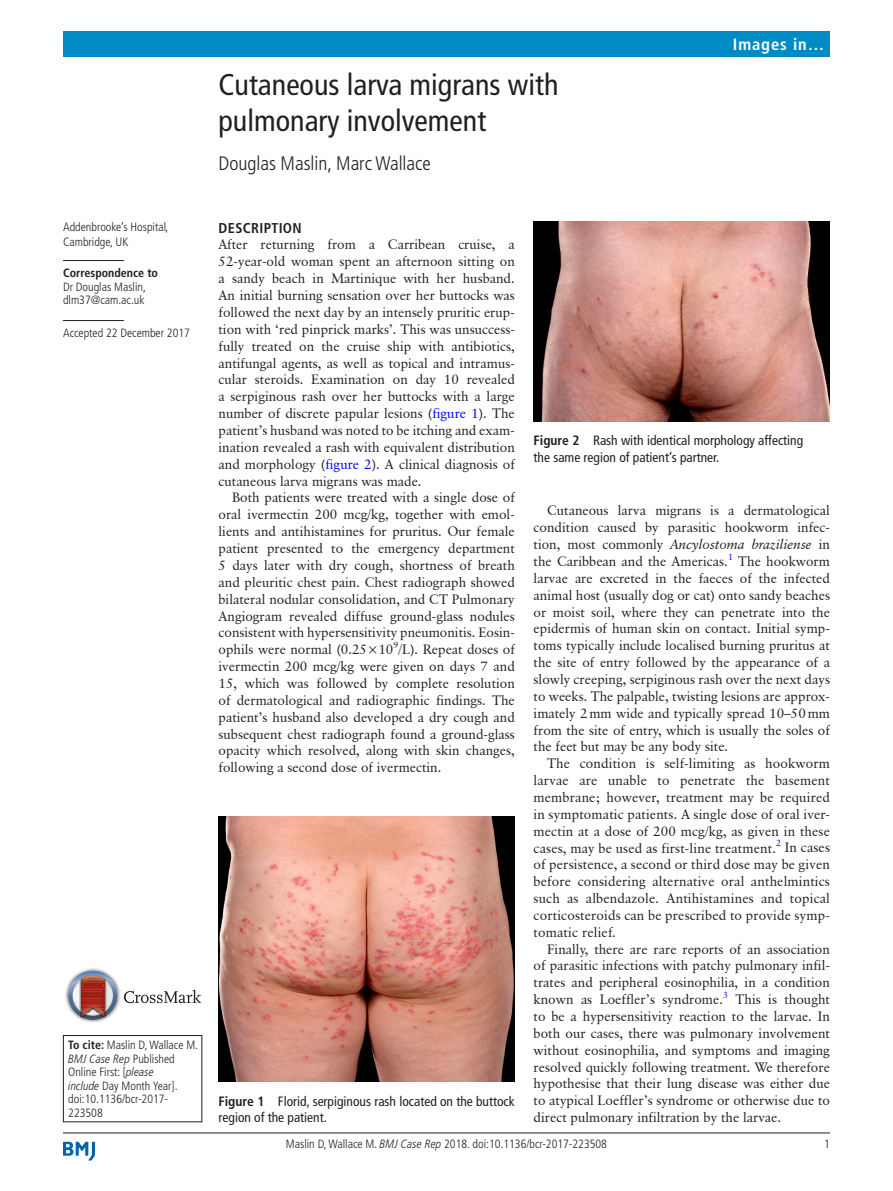
<style>
.page{position:relative;width:893px;height:1191px;background:#fff}
.page>*{position:absolute;margin:0;border:0;box-sizing:border-box;transform-origin:0 0}
.t1{font:condensed 30px/36px "Frutiger LT Pro";color:#231f20}
.t2{font:300 condensed 19.5px "Frutiger LT Pro";color:#231f20}
.t3{font:700 condensed 16.5px "Frutiger LT Std";letter-spacing:.055em;color:#fff}
.t4{font:700 condensed 14.25px "Frutiger LT Pro";letter-spacing:.025em;color:#231f20}
.t5{font:13.5px/16.8px "Classical Garamond BT";color:#231f20;text-align:justify}
.t6{font:condensed 13.5px/16.5px "Frutiger LT Pro";color:#231f20}
.t7{font:300 condensed 12px/13.5px "Frutiger LT Pro";color:#231f20}
.t8{font:700 condensed 12px "Frutiger LT Pro";color:#231f20}
.t9{font:9px "Classical Garamond BT";color:#00f}
.s1{font-weight:700}
.s2{font-style:italic}
.s3{color:#00f}
</style>
<div class="page">
<hr style="left:63px;top:1132px;width:767px;height:1px;background:#231f20">
<svg style="left:63px;top:1141px;width:32px;height:19px"></svg>
<div style="left:63px;top:31px;width:767px;height:25px;background:#008bc5"></div>
<div style="left:63px;top:1035px;width:139px;height:87px;border:1px solid #231f20"></div>
<hr style="left:63px;top:260px;width:61px;height:1px;background:#231f20">
<hr style="left:63px;top:320px;width:61px;height:1px;background:#231f20">
<img style="left:65px;top:968px;width:55px;height:54px">
<svg style="left:68px;top:970px;width:49px;height:49px;background:#a98689"></svg>
<svg style="left:124px;top:990px;width:77px;height:13px"></svg>
<img style="left:219px;top:816px;width:296px;height:265px">
<img style="left:534px;top:222px;width:296px;height:199px">
<p class="t7" style="left:63px;top:219px;width:107px;line-height:15px">Addenbrooke’s Hospital,<br>Cambridge, UK</p>
<p class="t8" style="left:63px;top:266px;width:97px">Correspondence to</p>
<p class="t7" style="left:63px;top:280px;width:84px">Dr Douglas Maslin, dlm37@cam.ac.uk</p>
<p class="t7" style="left:63px;top:327px;width:128px">Accepted 22 December 2017</p>
<p class="t7" style="left:68px;top:1038px;width:131px"><span class="s1">To cite:</span> Maslin D, Wallace M.<br><span class="s2">BMJ Case Rep</span> Published<br>Online First: [<span class="s2">please<br>include</span> Day Month Year]. doi:10.1136/bcr-2017-<br>223508</p>
<h1 class="t1" style="left:219px;top:66px;width:341px">Cutaneous larva migrans with pulmonary involvement</h1>
<h2 class="t2" style="left:219px;top:152px;width:214px">Douglas Maslin, Marc Wallace</h2>
<p class="t3" style="left:733px;top:34px;width:93px">Images in…</p>
<p class="t4" style="left:219px;top:219px;width:85px">Description</p>
<p class="t5" style="left:219px;top:236px;width:298px">After returning from a Carribean cruise, a 52-year-old woman spent an afternoon sitting on a sandy beach in Martinique with her husband.<br>An initial burning sensation over her buttocks was followed the next day by an intensely pruritic erup&shy;tion with ‘red pinprick marks’. This was unsuccess&shy;fully treated on the cruise ship with antibiotics, antifungal agents, as well as topical and intramus&shy;cular steroids. Examination on day 10 revealed a serpiginous rash over her buttocks with a large number of discrete papular lesions (<span class="s3">figure 1</span>). The patient’s husband was noted to be itching and exam&shy;ination revealed a rash with equivalent distribution and morphology (<span class="s3">figure 2</span>). A clinical diagnosis of cutaneous larva migrans was made.</p>
<p class="t5" style="left:219px;top:489px;width:298px;text-indent:14px">Both patients were treated with a single dose of oral ivermectin 200 mcg/kg, together with emol&shy;lients and antihistamines for pruritus. Our female patient presented to the emergency department 5 days later with dry cough, shortness of breath and pleuritic chest pain. Chest radiograph showed bilateral nodular consolidation, and CT Pulmonary Angiogram revealed diffuse ground-glass nodules consistent with hypersensitivity pneumonitis. Eosin&shy;ophils were normal (0.25×10<sup>9</sup>/L). Repeat doses of ivermectin 200 mcg/kg were given on days 7 and 15, which was followed by complete resolution of dermatological and radiographic findings. The patient’s husband also developed a dry cough and subsequent chest radiograph found a ground-glass opacity which resolved, along with skin changes, following a second dose of ivermectin.</p>
<p class="t6" style="left:219px;top:1092px;width:298px"><span class="s1">Figure 1</span> Florid, serpiginous rash located on the buttock region of the patient.</p>
<p class="t6" style="left:534px;top:432px;width:271px"><span class="s1">Figure 2</span> Rash with identical morphology affecting the same region of patient’s partner.</p>
<p class="t5" style="left:534px;top:502px;width:298px;text-indent:14px">Cutaneous larva migrans is a dermatological condition caused by parasitic hookworm infec&shy;tion, most commonly <span class="s2">Ancylostoma braziliense</span> in the Caribbean and the Americas.<sup>1</sup> The hookworm larvae are excreted in the faeces of the infected animal host (usually dog or cat) onto sandy beaches or moist soil, where they can penetrate into the epidermis of human skin on contact. Initial symp&shy;toms typically include localised burning pruritus at the site of entry followed by the appearance of a slowly creeping, serpiginous rash over the next days to weeks. The palpable, twisting lesions are approx&shy;imately 2mm wide and typically spread 10–50mm from the site of entry, which is usually the soles of the feet but may be any body site.</p>
<p class="t5" style="left:534px;top:755px;width:298px;text-indent:14px">The condition is self-limiting as hookworm larvae are unable to penetrate the basement membrane; however, treatment may be required in symptomatic patients. A single dose of oral iver&shy;mectin at a dose of 200 mcg/kg, as given in these cases, may be used as first-line treatment.<sup>2</sup> In cases of persistence, a second or third dose may be given before considering alternative oral anthelmintics such as albendazole. Antihistamines and topical corticosteroids can be prescribed to provide symp&shy;tomatic relief.</p>
<p class="t5" style="left:534px;top:940px;width:298px;text-indent:14px">Finally, there are rare reports of an association of parasitic infections with patchy pulmonary infil&shy;trates and peripheral eosinophilia, in a condition known as Loeffler’s syndrome.</p>
<p class="t9" style="left:723px;top:989px;width:6px">3</p>
<p class="t5" style="left:534px;top:990px;width:298px;text-indent:202px">This is thought to be a hypersensitivity reaction to the larvae. In both our cases, there was pulmonary involvement without eosinophilia, and symptoms and imaging resolved quickly following treatment. We therefore hypothesise that their lung disease was either due to atypical Loeffler’s syndrome or otherwise due to direct pulmonary infiltration by the larvae.</p>
<p class="t7" style="left:286px;top:1136px;width:323px">Maslin D, Wallace M. <span class="s2">BMJ Case Rep</span> 2018. doi:10.1136/bcr-2017-223508</p>
<p class="t7" style="left:824px;top:1136px;width:7px">1</p>
</div>
